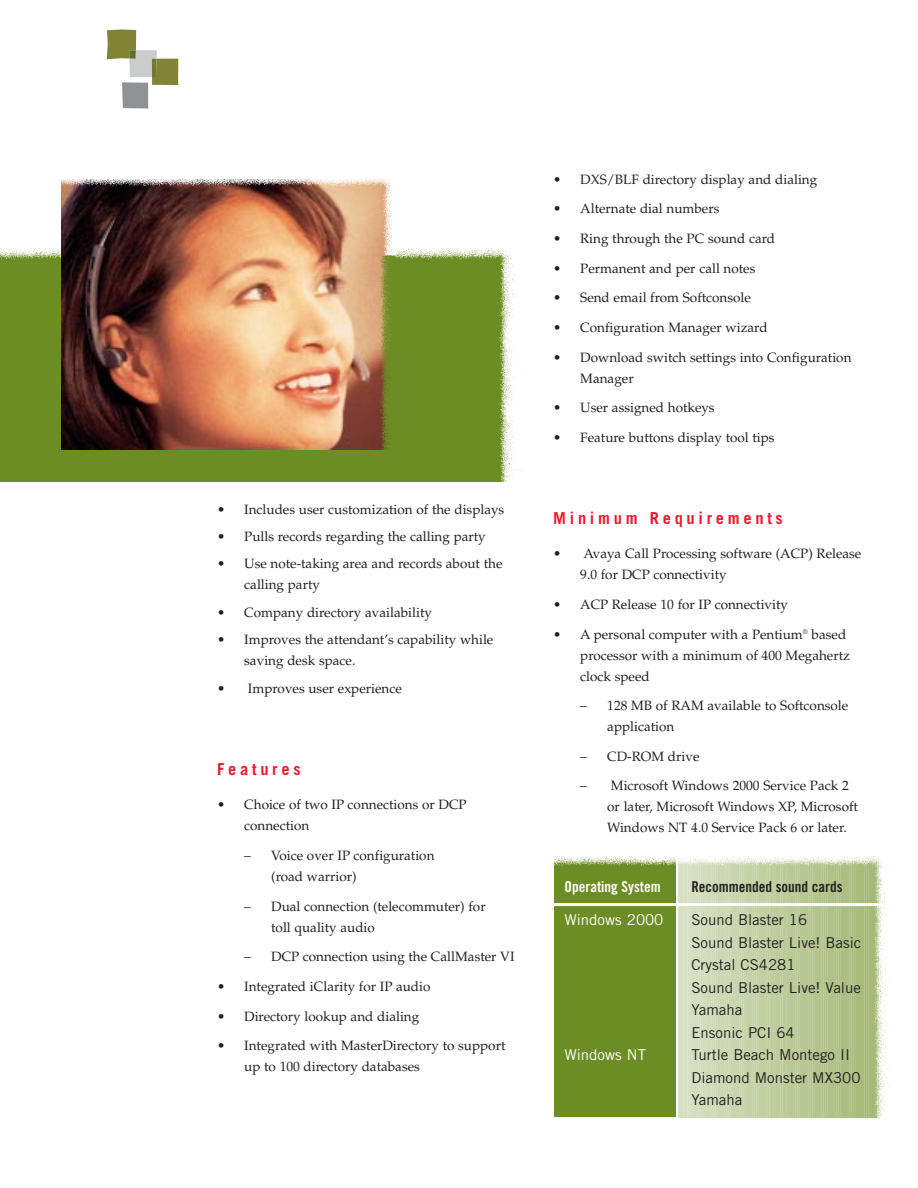
<style>
.page{position:relative;width:918px;height:1188px;background:#fff}
.page>*{position:absolute;margin:0;border:0;box-sizing:border-box;transform-origin:0 0}
.t1{font:700 16.5px "Trade Gothic";letter-spacing:.22em;color:#ee1b2d}
.t2{font:15px/22.5px "Trade Gothic";color:#231f1f}
.t3{font:15px "Trade Gothic Bold Cond Twenty";color:#231f1f}
.t4{font:15px "Trade Gothic";color:#fff}
.t5{font:15px "Trade Gothic Bold Cond Twenty";color:#fff}
.t6{font:13.5px/21px "Palatino";color:#231f1f}
</style>
<div class="page">
<div style="left:0;top:248px;width:526px;height:234px;background:#6c8d23"></div>
<img style="left:0;top:248px;width:489px;height:12px">
<img style="left:489px;top:248px;width:37px;height:234px">
<div style="left:554px;top:857px;width:121px;height:260px;background:#6c8d23"></div>
<hr style="left:862px;top:857px;width:3px;height:260px;background:#a9bb7c">
<hr style="left:860px;top:857px;width:2px;height:260px;background:#a9bb7c">
<hr style="left:858px;top:857px;width:2px;height:260px;background:#aabc7d">
<hr style="left:856px;top:857px;width:2px;height:260px;background:#aabc7e">
<hr style="left:853px;top:857px;width:3px;height:260px;background:#aabc7e">
<hr style="left:851px;top:857px;width:3px;height:260px;background:#aabd7f">
<hr style="left:849px;top:857px;width:3px;height:260px;background:#acbd80">
<hr style="left:847px;top:857px;width:3px;height:260px;background:#adbe81">
<hr style="left:845px;top:857px;width:2px;height:260px;background:#adbe82">
<hr style="left:843px;top:857px;width:2px;height:260px;background:#adbe82">
<hr style="left:840px;top:857px;width:3px;height:260px;background:#adbe83">
<hr style="left:838px;top:857px;width:3px;height:260px;background:#afbe84">
<hr style="left:836px;top:857px;width:3px;height:260px;background:#afc084">
<hr style="left:834px;top:857px;width:3px;height:260px;background:#afc086">
<hr style="left:832px;top:857px;width:2px;height:260px;background:#afc186">
<hr style="left:830px;top:857px;width:2px;height:260px;background:#b1c187">
<hr style="left:828px;top:857px;width:2px;height:260px;background:#b2c288">
<hr style="left:825px;top:857px;width:3px;height:260px;background:#b1c288">
<hr style="left:823px;top:857px;width:3px;height:260px;background:#b2c38a">
<hr style="left:821px;top:857px;width:3px;height:260px;background:#b3c38a">
<hr style="left:819px;top:857px;width:2px;height:260px;background:#b4c48b">
<hr style="left:817px;top:857px;width:2px;height:260px;background:#b4c48c">
<hr style="left:815px;top:857px;width:2px;height:260px;background:#b4c48d">
<hr style="left:812px;top:857px;width:3px;height:260px;background:#b4c58e">
<hr style="left:810px;top:857px;width:3px;height:260px;background:#b6c58e">
<hr style="left:808px;top:857px;width:3px;height:260px;background:#b6c58f">
<hr style="left:806px;top:857px;width:3px;height:260px;background:#b6c690">
<hr style="left:804px;top:857px;width:2px;height:260px;background:#b6c692">
<hr style="left:802px;top:857px;width:2px;height:260px;background:#b8c793">
<hr style="left:800px;top:857px;width:2px;height:260px;background:#b9c793">
<hr style="left:797px;top:857px;width:3px;height:260px;background:#b8c794">
<hr style="left:795px;top:857px;width:3px;height:260px;background:#bac894">
<hr style="left:793px;top:857px;width:3px;height:260px;background:#bac895">
<hr style="left:791px;top:857px;width:2px;height:260px;background:#bac896">
<hr style="left:789px;top:857px;width:2px;height:260px;background:#bbca97">
<hr style="left:787px;top:857px;width:2px;height:260px;background:#bbca97">
<hr style="left:784px;top:857px;width:3px;height:260px;background:#bdcb9a">
<hr style="left:782px;top:857px;width:3px;height:260px;background:#bdcb9a">
<hr style="left:780px;top:857px;width:3px;height:260px;background:#bdcb9b">
<hr style="left:778px;top:857px;width:3px;height:260px;background:#becc9b">
<hr style="left:776px;top:857px;width:2px;height:260px;background:#becc9c">
<hr style="left:774px;top:857px;width:2px;height:260px;background:#c0cd9e">
<hr style="left:771px;top:857px;width:3px;height:260px;background:#c0cd9f">
<hr style="left:769px;top:857px;width:3px;height:260px;background:#c0cd9f">
<hr style="left:767px;top:857px;width:3px;height:260px;background:#c1ce9f">
<hr style="left:765px;top:857px;width:3px;height:260px;background:#c1cea0">
<hr style="left:763px;top:857px;width:2px;height:260px;background:#c2cfa1">
<hr style="left:761px;top:857px;width:2px;height:260px;background:#c2cfa3">
<hr style="left:759px;top:857px;width:2px;height:260px;background:#c2d0a3">
<hr style="left:756px;top:857px;width:3px;height:260px;background:#c4d1a4">
<hr style="left:754px;top:857px;width:3px;height:260px;background:#c4d1a6">
<hr style="left:752px;top:857px;width:3px;height:260px;background:#c5d1a6">
<hr style="left:750px;top:857px;width:2px;height:260px;background:#c5d2a7">
<hr style="left:748px;top:857px;width:2px;height:260px;background:#c5d2a7">
<hr style="left:746px;top:857px;width:2px;height:260px;background:#c6d2a9">
<hr style="left:743px;top:857px;width:3px;height:260px;background:#c7d3aa">
<hr style="left:741px;top:857px;width:3px;height:260px;background:#c8d3aa">
<hr style="left:739px;top:857px;width:3px;height:260px;background:#c8d4ac">
<hr style="left:737px;top:857px;width:3px;height:260px;background:#c8d4ad">
<hr style="left:735px;top:857px;width:2px;height:260px;background:#c8d5ad">
<hr style="left:733px;top:857px;width:2px;height:260px;background:#cad5af">
<hr style="left:731px;top:857px;width:2px;height:260px;background:#cbd6af">
<hr style="left:728px;top:857px;width:3px;height:260px;background:#cbd6af">
<hr style="left:726px;top:857px;width:3px;height:260px;background:#cbd7b1">
<hr style="left:724px;top:857px;width:3px;height:260px;background:#ccd7b2">
<hr style="left:722px;top:857px;width:2px;height:260px;background:#cdd7b3">
<hr style="left:720px;top:857px;width:2px;height:260px;background:#ced7b4">
<hr style="left:718px;top:857px;width:2px;height:260px;background:#ced7b4">
<hr style="left:715px;top:857px;width:3px;height:260px;background:#ced8b6">
<hr style="left:713px;top:857px;width:3px;height:260px;background:#cfd8b6">
<hr style="left:711px;top:857px;width:3px;height:260px;background:#d0dab8">
<hr style="left:709px;top:857px;width:3px;height:260px;background:#d1dbb9">
<hr style="left:707px;top:857px;width:2px;height:260px;background:#d1dbb9">
<hr style="left:705px;top:857px;width:2px;height:260px;background:#d1dcba">
<hr style="left:702px;top:857px;width:3px;height:260px;background:#d2dcbb">
<hr style="left:700px;top:857px;width:3px;height:260px;background:#d2dcbc">
<hr style="left:698px;top:857px;width:3px;height:260px;background:#d4ddbd">
<hr style="left:696px;top:857px;width:3px;height:260px;background:#d4ddbe">
<hr style="left:694px;top:857px;width:2px;height:260px;background:#d4debe">
<hr style="left:692px;top:857px;width:2px;height:260px;background:#d5dec0">
<hr style="left:690px;top:857px;width:2px;height:260px;background:#d5dfc1">
<hr style="left:687px;top:857px;width:3px;height:260px;background:#d7e0c2">
<hr style="left:685px;top:857px;width:3px;height:260px;background:#d7e0c3">
<hr style="left:683px;top:857px;width:3px;height:260px;background:#d7e0c3">
<hr style="left:681px;top:857px;width:2px;height:260px;background:#d7e0c5">
<hr style="left:679px;top:857px;width:2px;height:260px;background:#d7e0c5">
<hr style="left:678px;top:857px;width:1px;height:260px;background:#dae2c7">
<svg style="left:107px;top:30px;width:71px;height:79px"></svg>
<img style="left:865px;top:873px;width:32px;height:245px">
<img style="left:554px;top:856px;width:329px;height:17px">
<hr style="left:552px;top:903px;width:342px;height:3px;background:#fff">
<img style="left:61px;top:197px;width:331px;height:252px">
<img style="left:61px;top:179px;width:311px;height:18px">
<img style="left:372px;top:179px;width:24px;height:76px">
<img style="left:370px;top:256px;width:25px;height:194px">
<p class="t6" style="left:217px;top:500px;width:289px">• Includes user customization of the displays</p>
<p class="t6" style="left:217px;top:527px;width:270px">• Pulls records regarding the calling party</p>
<p class="t6" style="left:244px;top:555px;width:260px;text-indent:-27px">• Use note-taking area and records about the calling party</p>
<p class="t6" style="left:217px;top:603px;width:216px">• Company directory availability</p>
<p class="t6" style="left:244px;top:631px;width:251px;text-indent:-27px">• Improves the attendant’s capability while saving desk space.</p>
<p class="t6" style="left:217px;top:679px;width:186px">• Improves user experience</p>
<p class="t1" style="left:217px;top:763px;width:85px">Features</p>
<p class="t6" style="left:244px;top:796px;width:224px;text-indent:-27px">• Choice of two IP connections or DCP connection</p>
<p class="t6" style="left:271px;top:846px;width:165px;text-indent:-27px">– Voice over IP configuration (road warrior)</p>
<p class="t6" style="left:271px;top:897px;width:216px;text-indent:-27px">– Dual connection (telecommuter) for toll quality audio</p>
<p class="t6" style="left:244px;top:948px;width:272px">– DCP connection using the CallMaster VI</p>
<p class="t6" style="left:217px;top:977px;width:215px">• Integrated iClarity for IP audio</p>
<p class="t6" style="left:217px;top:1007px;width:204px">• Directory lookup and dialing</p>
<p class="t6" style="left:244px;top:1037px;width:263px;text-indent:-27px">• Integrated with MasterDirectory to support up to 100 directory databases</p>
<p class="t6" style="left:553px;top:170px;width:266px">• DXS/BLF directory display and dialing</p>
<p class="t6" style="left:553px;top:200px;width:168px">• Alternate dial numbers</p>
<p class="t6" style="left:553px;top:229px;width:223px">• Ring through the PC sound card</p>
<p class="t6" style="left:553px;top:259px;width:204px">• Permanent and per call notes</p>
<p class="t6" style="left:553px;top:289px;width:199px">• Send email from Softconsole</p>
<p class="t6" style="left:553px;top:318px;width:216px">• Configuration Manager wizard</p>
<p class="t6" style="left:580px;top:348px;width:273px;text-indent:-27px">• Download switch settings into Configuration<br>Manager</p>
<p class="t6" style="left:553px;top:399px;width:163px">• User assigned hotkeys</p>
<p class="t6" style="left:553px;top:428px;width:223px">• Feature buttons display tool tips</p>
<p class="t1" style="left:553px;top:512px;width:231px">Minimum Requirements</p>
<p class="t6" style="left:580px;top:545px;width:283px;text-indent:-27px">• Avaya Call Processing software (ACP) Release<br>9.0 for DCP connectivity</p>
<p class="t6" style="left:553px;top:595px;width:236px">• ACP Release 10 for IP connectivity</p>
<p class="t6" style="left:580px;top:625px;width:271px;text-indent:-27px">• A personal computer with a Pentium<sup>®</sup> based processor with a minimum of 400 Megahertz clock speed</p>
<p class="t6" style="left:607px;top:697px;width:243px;text-indent:-27px">– 128 MB of RAM available to Softconsole application</p>
<p class="t6" style="left:580px;top:747px;width:121px">– CD-ROM drive</p>
<p class="t6" style="left:607px;top:777px;width:252px;text-indent:-27px">– Microsoft Windows 2000 Service Pack 2 or later, Microsoft Windows XP, Microsoft<br>Windows NT 4.0 Service Pack 6 or later.</p>
<p class="t5" style="left:565px;top:881px;width:98px">Operating System</p>
<p class="t3" style="left:691px;top:881px;width:153px">Recommended sound cards</p>
<p class="t4" style="left:565px;top:915px;width:100px">Windows 2000</p>
<p class="t2" style="left:691px;top:910px;width:172px">Sound Blaster 16<br>Sound Blaster Live! Basic<br>Crystal CS4281<br>Sound Blaster Live! Value<br>Yamaha<br>Ensonic PCI 64</p>
<p class="t4" style="left:565px;top:1050px;width:83px">Windows NT</p>
<p class="t2" style="left:691px;top:1045px;width:171px">Turtle Beach Montego II<br>Diamond Monster MX300<br>Yamaha</p>
</div>
